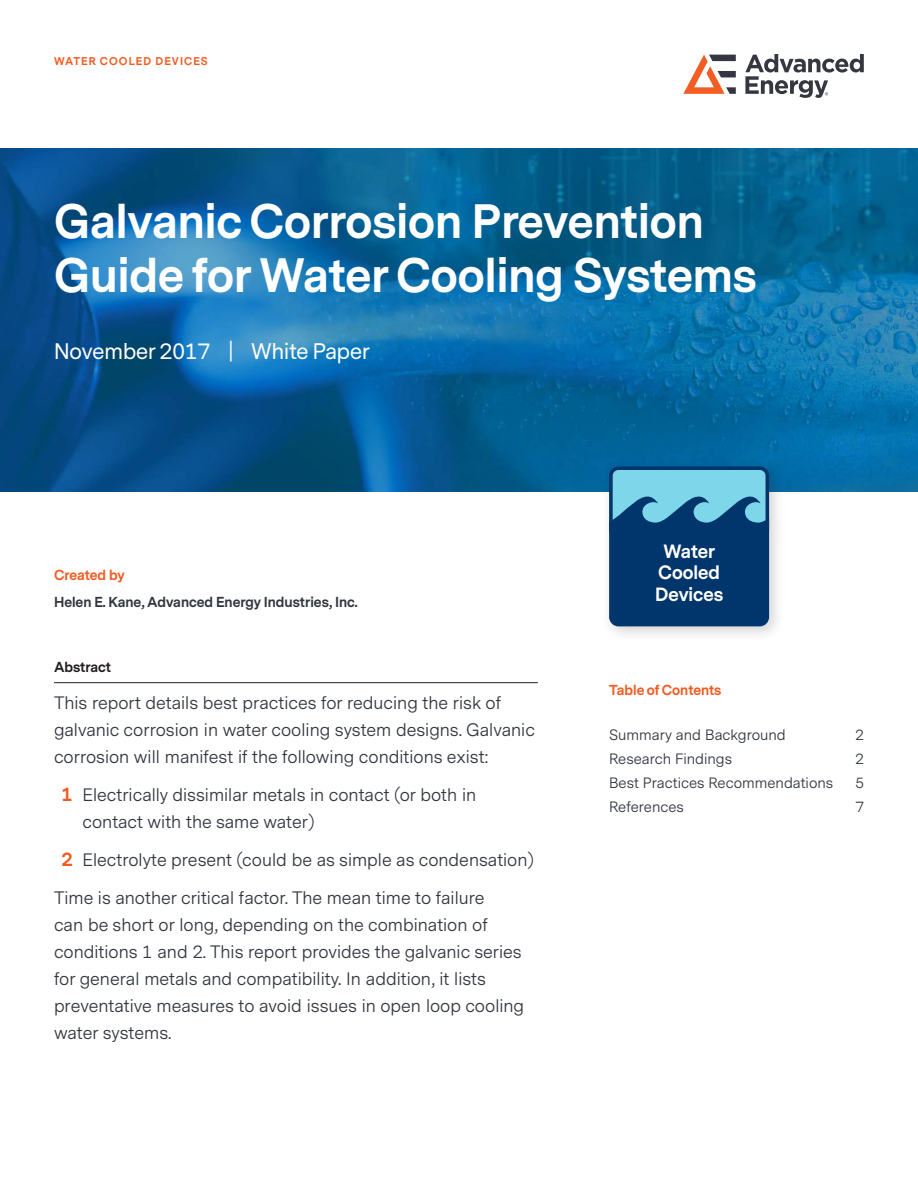
<style>
.page{position:relative;width:918px;height:1188px;background:#fff}
.page>*{position:absolute;margin:0;border:0;box-sizing:border-box;transform-origin:0 0}
.t1{font:700 45px "Messina Sans";color:#fff}
.t2{font:21px "Messina Sans";color:#fff}
.AE__Abstract_Body{font:18px/27px "Messina Sans";color:#323640}
.t3{font:700 18px "Messina Sans";color:#fff}
.AE__TOC_line-item{font:15px "Messina Sans";color:#323640}
.AE__Created_by_body{font:700 13.5px "Messina Sans";color:#323640}
.AE__TOC_orange_title{font:700 13.5px "Messina Sans";color:#f25b21}
.AE__Created_by_headi{font:700 13.5px "Messina Sans";color:#f25b21}
.AE__Abstract_heading{font:700 13.5px "Messina Sans";color:#231f20}
.t4{font:700 10.5px "Messina Sans";letter-spacing:.1em;color:#f25b21}
.s1{font-weight:700;color:#f25b21}
</style>
<div class="page">
<img style="left:0;top:148px;width:918px;height:343px">
<svg style="left:683px;top:55px;width:53px;height:39px"></svg>
<svg style="left:745px;top:54px;width:119px;height:44px"></svg>
<div style="left:601px;top:458px;width:185px;height:185px;background:#231f20;opacity:.2"></div>
<svg style="left:609px;top:466px;width:160px;height:160px;background:#1f5e8b"></svg>
<hr style="left:54px;top:682px;width:484px;height:1px;background:#231f20">
<p class="t4" style="left:54px;top:54px;width:155px">WATER COOLED DEVICES</p>
<p class="t1" style="left:54px;top:190px;width:651px">Galvanic Corrosion Prevention</p>
<p class="t1" style="left:54px;top:244px;width:704px">Guide for Water Cooling Systems</p>
<p class="t2" style="left:54px;top:338px;width:317px">November 2017 | White Paper</p>
<p class="AE__Created_by_headi" style="left:54px;top:566px;width:72px">Created by</p>
<p class="AE__Created_by_body" style="left:54px;top:593px;width:305px">Helen E. Kane, Advanced Energy Industries, Inc.</p>
<p class="AE__Abstract_heading" style="left:54px;top:657px;width:59px">Abstract</p>
<p class="AE__Abstract_Body" style="left:54px;top:690px;width:482px">This report details best practices for reducing the risk of galvanic corrosion in water cooling system designs. Galvanic corrosion will manifest if the following conditions exist:</p>
<p class="AE__Abstract_Body" style="left:82px;top:782px;width:395px;text-indent:-21px"><span class="s1">1</span> Electrically dissimilar metals in contact (or both in contact with the same water)</p>
<p class="AE__Abstract_Body" style="left:62px;top:847px;width:473px"><span class="s1">2</span> Electrolyte present (could be as simple as condensation)</p>
<p class="AE__Abstract_Body" style="left:54px;top:885px;width:472px">Time is another critical factor. The mean time to failure<br>can be short or long, depending on the combination of conditions 1 and 2. This report provides the galvanic series for general metals and compatibility. In addition, it lists preventative measures to avoid issues in open loop cooling water systems.</p>
<p class="t3" style="left:664px;top:539px;width:53px">Water</p>
<p class="t3" style="left:658px;top:560px;width:63px">Cooled</p>
<p class="t3" style="left:655px;top:582px;width:70px">Devices</p>
<p class="AE__TOC_orange_title" style="left:609px;top:680px;width:114px">Table of Contents</p>
<p class="AE__TOC_line-item" style="left:609px;top:726px;width:178px">Summary and Background</p>
<p class="AE__TOC_line-item" style="left:856px;top:726px;width:10px">2</p>
<p class="AE__TOC_line-item" style="left:609px;top:750px;width:124px">Research Findings</p>
<p class="AE__TOC_line-item" style="left:856px;top:750px;width:10px">2</p>
<p class="AE__TOC_line-item" style="left:609px;top:774px;width:226px">Best Practices Recommendations</p>
<p class="AE__TOC_line-item" style="left:856px;top:774px;width:10px">5</p>
<p class="AE__TOC_line-item" style="left:609px;top:798px;width:76px">References</p>
<p class="AE__TOC_line-item" style="left:856px;top:798px;width:10px">7</p>
</div>
